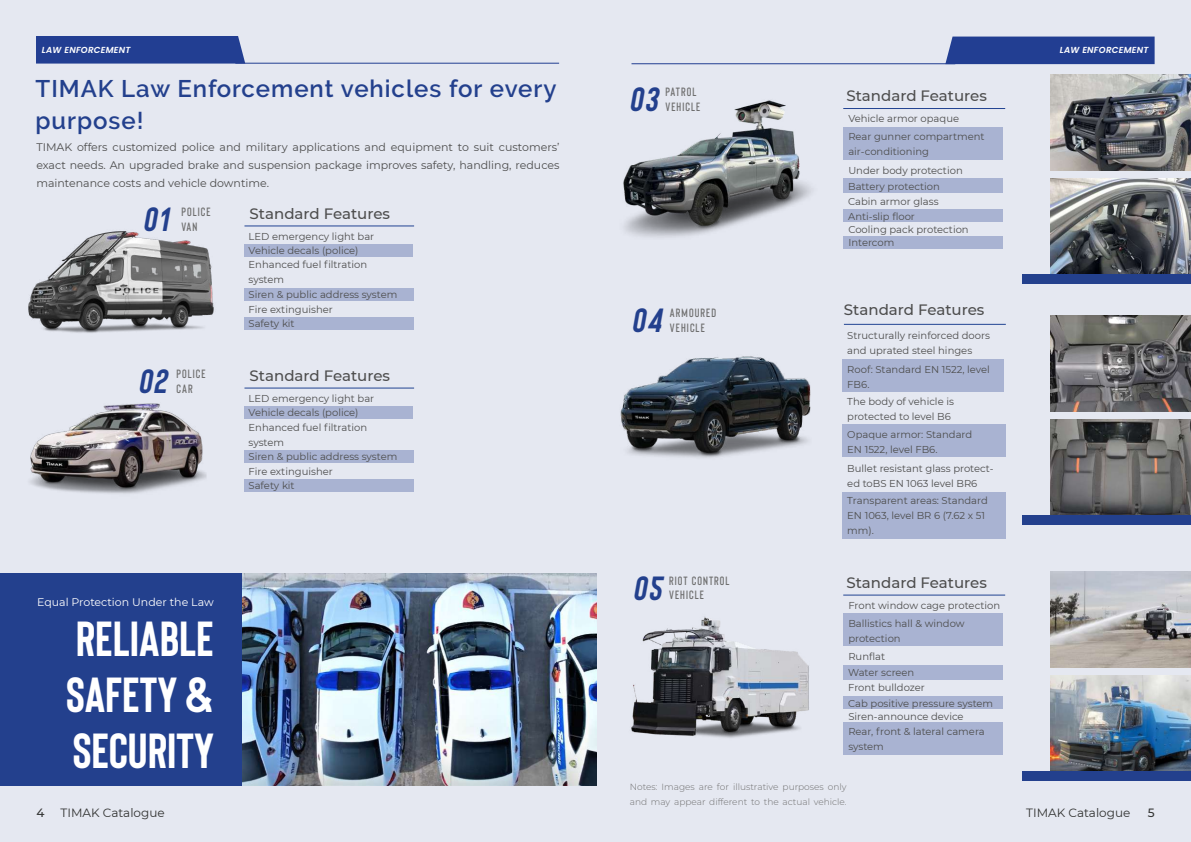
<style>
.page{position:relative;width:1191px;height:842px;background:#e5e8f1}
.page>*{position:absolute;margin:0;border:0;box-sizing:border-box;transform-origin:0 0}
.t1{font:700 49.2px/55.9px "Bison";color:#fff;text-align:justify}
.t2{font:33.5px "Bison Bold Itallic";letter-spacing:.06em;color:#23408d}
.t3{font:600 24px/32px "Raleway";letter-spacing:.04em;color:#23408d}
.t4{font:500 15px "Montserrat";color:#4d4d4d}
.t5{font:600 12px/14.4px "Bison";letter-spacing:.09em;color:#6e6e6e}
.t6{font:12px "Montserrat";color:#323332}
.t7{font:500 12px "Montserrat";color:#323332}
.t8{font:11px/18px "Montserrat";color:#4d4d4d;text-align:justify}
.t9{font:11px "Montserrat";color:#fff}
.t10{font:10px/15px "Montserrat";color:#4d4d4d}
.t11{font:300 9px/15px "Montserrat";color:#6e6e6e}
.t12{font:italic 600 8.7px "Poppins";letter-spacing:.03em;color:#fff}
</style>
<div class="page">
<div style="left:36px;top:36px;width:209px;height:28px;background:#223e92"></div>
<div style="left:945px;top:37px;width:209px;height:27px;background:#223e92"></div>
<hr style="left:235px;top:63px;width:324px;height:1px;background:#223e92">
<hr style="left:631px;top:63px;width:324px;height:1px;background:#223e92">
<div style="left:842px;top:424px;width:163px;height:33px;background:#a9b3d2"></div>
<div style="left:842px;top:493px;width:163px;height:46px;background:#a9b3d2"></div>
<div style="left:843px;top:209px;width:160px;height:13px;background:#a9b3d2"></div>
<div style="left:843px;top:236px;width:160px;height:13px;background:#a9b3d2"></div>
<div style="left:244px;top:288px;width:170px;height:12px;background:#a9b3d2"></div>
<div style="left:244px;top:450px;width:170px;height:12px;background:#a9b3d2"></div>
<div style="left:244px;top:317px;width:170px;height:12px;background:#a9b3d2"></div>
<div style="left:244px;top:479px;width:170px;height:12px;background:#a9b3d2"></div>
<div style="left:244px;top:244px;width:169px;height:13px;background:#a9b3d2"></div>
<div style="left:244px;top:406px;width:169px;height:13px;background:#a9b3d2"></div>
<hr style="left:244px;top:225px;width:170px;height:1px;background:#214392">
<hr style="left:244px;top:388px;width:170px;height:1px;background:#214392">
<hr style="left:843px;top:108px;width:162px;height:1px;background:#214392">
<hr style="left:844px;top:324px;width:161px;height:1px;background:#214392">
<div style="left:843px;top:127px;width:160px;height:33px;background:#a9b3d2"></div>
<div style="left:842px;top:360px;width:162px;height:32px;background:#a9b3d2"></div>
<div style="left:843px;top:178px;width:160px;height:15px;background:#a9b3d2"></div>
<img style="left:623px;top:100px;width:221px;height:138px">
<img style="left:620px;top:356px;width:191px;height:102px">
<img style="left:28px;top:231px;width:186px;height:102px">
<img style="left:30px;top:403px;width:177px;height:91px">
<img style="left:235px;top:573px;width:361px;height:213px">
<div style="left:0;top:573px;width:241px;height:212px;background:#23408d"></div>
<img style="left:1050px;top:178px;width:140px;height:95px">
<img style="left:1050px;top:420px;width:140px;height:95px">
<img style="left:1050px;top:676px;width:140px;height:95px">
<img style="left:1050px;top:75px;width:140px;height:95px">
<img style="left:1050px;top:316px;width:140px;height:95px">
<img style="left:1050px;top:572px;width:140px;height:95px">
<div style="left:1022px;top:273px;width:168px;height:10px;background:#23408d"></div>
<div style="left:1022px;top:515px;width:168px;height:10px;background:#23408d"></div>
<div style="left:1022px;top:771px;width:168px;height:10px;background:#23408d"></div>
<img style="left:631px;top:616px;width:178px;height:122px">
<div style="left:843px;top:696px;width:160px;height:13px;background:#a9b3d2"></div>
<hr style="left:843px;top:595px;width:162px;height:1px;background:#214392">
<div style="left:843px;top:614px;width:160px;height:32px;background:#a9b3d2"></div>
<div style="left:843px;top:722px;width:160px;height:33px;background:#a9b3d2"></div>
<div style="left:843px;top:665px;width:160px;height:14px;background:#a9b3d2"></div>
<p class="t12" style="left:42px;top:45px;width:90px">LAW ENFORCEMENT</p>
<p class="t12" style="left:1059px;top:45px;width:90px">LAW ENFORCEMENT</p>
<h3 class="t3" style="left:36px;top:73px;width:522px">TIMAK Law Enforcement vehicles for every purpose!</h3>
<p class="t8" style="left:36px;top:137px;width:524px">TIMAK offers customized police and military applications and equipment to suit customers’ exact needs. An upgraded brake and suspension package improves safety, handling, reduces maintenance costs and vehicle downtime.</p>
<h2 class="t2" style="left:143px;top:201px;width:27px">01</h2>
<p class="t5" style="left:181px;top:205px;width:31px">POLICE<br>VAN</p>
<h3 class="t4" style="left:250px;top:203px;width:142px">Standard Features</h3>
<p class="t10" style="left:249px;top:228px;width:127px">LED emergency light bar</p>
<p class="t10" style="left:249px;top:242px;width:111px">Vehicle decals (police)</p>
<p class="t10" style="left:249px;top:257px;width:120px">Enhanced fuel filtration system</p>
<p class="t10" style="left:249px;top:287px;width:150px">Siren &amp; public address system</p>
<p class="t10" style="left:249px;top:301px;width:86px">Fire extinguisher</p>
<p class="t10" style="left:249px;top:316px;width:48px">Safety kit</p>
<h2 class="t2" style="left:138px;top:363px;width:30px">02</h2>
<p class="t5" style="left:176px;top:367px;width:31px">POLICE<br>CAR</p>
<h3 class="t4" style="left:250px;top:365px;width:142px">Standard Features</h3>
<p class="t10" style="left:249px;top:391px;width:127px">LED emergency light bar</p>
<p class="t10" style="left:249px;top:404px;width:111px">Vehicle decals (police)</p>
<p class="t10" style="left:249px;top:419px;width:120px">Enhanced fuel filtration system</p>
<p class="t10" style="left:249px;top:449px;width:150px">Siren &amp; public address system</p>
<p class="t10" style="left:249px;top:464px;width:86px">Fire extinguisher</p>
<p class="t10" style="left:249px;top:478px;width:48px">Safety kit</p>
<p class="t9" style="left:37px;top:595px;width:178px">Equal Protection Under the Law</p>
<h1 class="t1" style="left:66px;top:609px;width:149px">RELIABLE SAFETY &amp; SECURITY</h1>
<h2 class="t2" style="left:629px;top:81px;width:30px">03</h2>
<p class="t5" style="left:665px;top:85px;width:36px">PATROL<br>VEHICLE</p>
<h3 class="t4" style="left:846px;top:85px;width:142px">Standard Features</h3>
<p class="t10" style="left:848px;top:111px;width:112px">Vehicle armor opaque</p>
<p class="t10" style="left:848px;top:129px;width:138px">Rear gunner compartment air-conditioning</p>
<p class="t10" style="left:848px;top:162px;width:116px">Under body protection</p>
<p class="t10" style="left:848px;top:178px;width:93px">Battery protection</p>
<p class="t10" style="left:848px;top:193px;width:92px;line-height:15.3px">Cabin armor glass<br>Anti-slip floor</p>
<p class="t10" style="left:848px;top:223px;width:122px;line-height:12.3px">Cooling pack protection<br>Intercom</p>
<h2 class="t2" style="left:631px;top:302px;width:31px">04</h2>
<p class="t5" style="left:670px;top:306px;width:48px">ARMOURED<br>VEHICLE</p>
<h3 class="t4" style="left:844px;top:299px;width:142px">Standard Features</h3>
<p class="t10" style="left:847px;top:327px;width:144px">Structurally reinforced doors and uprated steel hinges</p>
<p class="t10" style="left:847px;top:362px;width:144px">Roof: Standard EN 1522, level<br>FB6.</p>
<p class="t10" style="left:847px;top:394px;width:108px">The body of vehicle is protected to level B6</p>
<p class="t10" style="left:847px;top:426px;width:126px">Opaque armor: Standard<br>EN 1522, level FB6.</p>
<p class="t10" style="left:847px;top:461px;width:148px">Bullet resistant glass protect&shy;ed toBS EN 1063 level BR6</p>
<p class="t10" style="left:847px;top:493px;width:142px">Transparent areas: Standard<br>EN 1063, level BR 6 (7.62 x 51 mm).</p>
<h2 class="t2" style="left:633px;top:570px;width:30px">05</h2>
<p class="t5" style="left:669px;top:573px;width:62px">RIOT CONTROL<br>VEHICLE</p>
<h3 class="t4" style="left:846px;top:572px;width:142px">Standard Features</h3>
<p class="t10" style="left:848px;top:598px;width:153px">Front window cage protection</p>
<p class="t10" style="left:848px;top:615px;width:118px">Ballistics hall &amp; window protection</p>
<p class="t10" style="left:848px;top:665px;width:68px">Water screen</p>
<p class="t10" style="left:848px;top:708px;width:138px">Siren-announce device<br>Rear, front &amp; lateral camera system</p>
<p class="t10" style="left:848px;top:649px;width:38px">Runflat</p>
<p class="t10" style="left:848px;top:680px;width:147px;line-height:15.3px">Front bulldozer<br>Cab positive pressure system</p>
<p class="t11" style="left:630px;top:779px;width:218px">Notes: Images are for illustrative purposes only and may appear different to the actual vehicle.</p>
<p class="t7" style="left:37px;top:805px;width:10px">4</p>
<p class="t6" style="left:61px;top:805px;width:106px">TIMAK Catalogue</p>
<p class="t6" style="left:1026px;top:805px;width:106px">TIMAK Catalogue</p>
<p class="t7" style="left:1147px;top:805px;width:8px">5</p>
</div>
